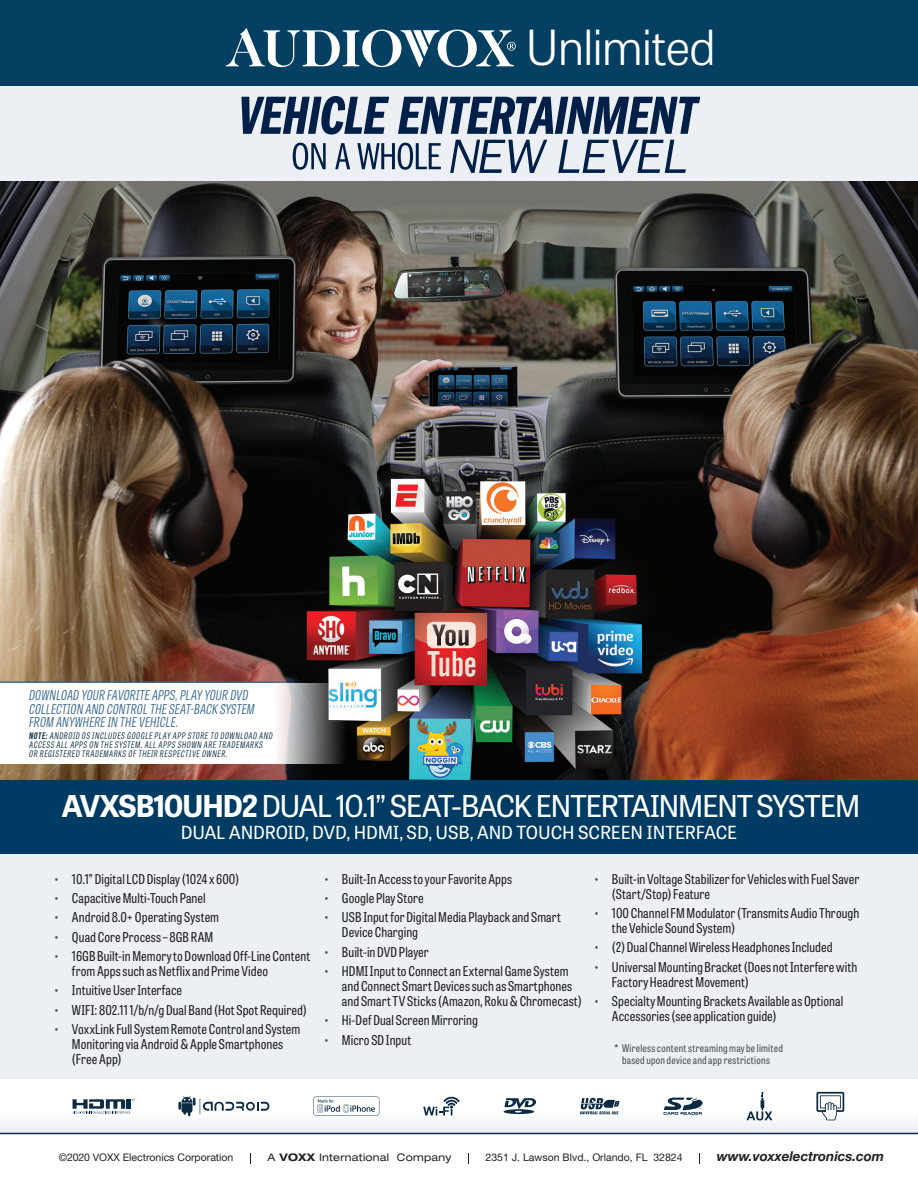
<style>
.page{position:relative;width:918px;height:1188px;background:#fff}
.page>*{position:absolute;margin:0;border:0;box-sizing:border-box;transform-origin:0 0}
.t1{font:300 48.15px "Tablet Gothic";letter-spacing:-.025em;color:#fff}
.t2{font:30px "Tablet Gothic";letter-spacing:-.05em;color:#fff}
.t3{font:18px "Tablet Gothic";letter-spacing:-.01em;color:#fff}
.t4{font:13.5px/15px "Tablet Gothic Condensed";letter-spacing:.005em;color:#231f20}
.t5{font:italic 300 13.5px/13.5px "Tablet Gothic Compressed";letter-spacing:.02em;color:#39688e}
.t6{font:italic 700 13.5px "Helvetica Neue";color:#231f20}
.t7{font:10.5px "Helvetica Neue";color:#231f20}
.t8{font:10.5px/12px "Tablet Gothic Condensed";letter-spacing:.025em;color:#4b4c4d;text-align:center}
.t9{font:expanded 10.5px "Helvetica Neue";letter-spacing:.02em;color:#231f20}
.t10{font:italic 300 9px/9px "Tablet Gothic Compressed";letter-spacing:.07em;color:#0b2a43}
.s1{font-weight:700}
.s2{color:#464b52}
.s3{color:#231f20}
</style>
<div class="page">
<div style="left:0;top:77px;width:918px;height:349px;background:#ecf0f4"></div>
<div style="left:0;top:0;width:918px;height:85px;background:#054063"></div>
<svg style="left:241px;top:96px;width:148px;height:39px"></svg>
<svg style="left:398px;top:97px;width:302px;height:37px"></svg>
<svg style="left:450px;top:140px;width:97px;height:33px"></svg>
<svg style="left:558px;top:140px;width:128px;height:33px"></svg>
<svg style="left:293px;top:143px;width:33px;height:27px"></svg>
<svg style="left:335px;top:143px;width:15px;height:26px"></svg>
<svg style="left:357px;top:143px;width:84px;height:27px"></svg>
<svg style="left:226px;top:28px;width:290px;height:39px"></svg>
<img style="left:0;top:181px;width:918px;height:599px">
<div style="left:0;top:780px;width:918px;height:353px;background:#ecf0f4"></div>
<div style="left:0;top:1079px;width:918px;height:55px;background:linear-gradient(to right,#fafbfc,#f9fafb)"></div>
<svg style="left:0;top:683px;width:390px;height:80px"></svg>
<svg style="left:313px;top:1096px;width:66px;height:20px"></svg>
<svg style="left:580px;top:1098px;width:40px;height:16px"></svg>
<svg style="left:504px;top:1109px;width:30px;height:5px"></svg>
<svg style="left:504px;top:1098px;width:33px;height:15px"></svg>
<svg style="left:663px;top:1098px;width:40px;height:17px"></svg>
<svg style="left:423px;top:1097px;width:37px;height:18px"></svg>
<svg style="left:746px;top:1092px;width:27px;height:28px"></svg>
<svg style="left:816px;top:1092px;width:28px;height:28px"></svg>
<svg style="left:178px;top:1096px;width:91px;height:20px;background:#c0c8ce"></svg>
<svg style="left:73px;top:1099px;width:62px;height:15px"></svg>
<div style="left:0;top:780px;width:918px;height:73px;background:#003b63"></div>
<hr style="left:0;top:1133px;width:918px;height:1px;background:#0b2a43">
<hr style="left:0;top:681px;width:309px;height:2px;background:#3d6a8f">
<p class="t5" style="left:29px;top:688px;width:227px">DOWNLOAD YOUR FAVORITE APPS, PLAY YOUR DVD<br>COLLECTION AND CONTROL THE SEAT-BACK SYSTEM<br>FROM ANYWHERE IN THE VEHICLE.</p>
<p class="t10" style="left:29px;top:731px;width:245px"><span class="s1">NOTE:</span> ANDROID OS INCLUDES GOOGLE PLAY APP STORE TO DOWNLOAD AND<br>ACCESS ALL APPS ON THE SYSTEM. ALL APPS SHOWN ARE TRADEMARKS<br>OR REGISTERED TRADEMARKS OF THEIR RESPECTIVE OWNER.</p>
<h1 class="t1" style="left:526px;top:17px;width:192px">Unlimited</h1>
<h2 class="t2" style="left:62px;top:785px;width:800px"><span class="s1">AVXSB10UHD2</span> DUAL 10.1” SEAT-BACK ENTERTAINMENT SYSTEM</h2>
<h3 class="t3" style="left:181px;top:820px;width:558px">DUAL ANDROID, DVD, HDMI, SD, USB, AND TOUCH SCREEN INTERFACE</h3>
<p class="t4" style="left:54px;top:871px;width:187px"><span class="s2">•</span> 10.1” Digital LCD Display (1024 x 600)</p>
<p class="t4" style="left:54px;top:890px;width:153px"><span class="s2">•</span> Capacitive Multi-Touch Panel</p>
<p class="t4" style="left:54px;top:910px;width:167px"><span class="s2">•</span> Android 8.0+ Operating System</p>
<p class="t4" style="left:54px;top:929px;width:161px"><span class="s2">•</span> Quad Core Process – 8GB RAM</p>
<p class="t4" style="left:72px;top:948px;width:240px;text-indent:-18px"><span class="s2">•</span> 16GB Built-in Memory to Download Off-Line Content from Apps such as Netflix and Prime Video</p>
<p class="t4" style="left:54px;top:982px;width:130px"><span class="s2">•</span> Intuitive User Interface</p>
<p class="t4" style="left:54px;top:1002px;width:254px"><span class="s2">•</span> WIFI: 802.11 1/b/n/g Dual Band (Hot Spot Required)</p>
<p class="t4" style="left:72px;top:1021px;width:230px;text-indent:-18px"><span class="s2">•</span> VoxxLink Full System Remote Control and System<br>Monitoring via Android &amp; Apple Smartphones (Free App)</p>
<p class="t4" style="left:324px;top:871px;width:190px"><span class="s2">•</span> Built-In Access to your Favorite Apps</p>
<p class="t4" style="left:324px;top:890px;width:101px"><span class="s2">•</span> Google Play Store</p>
<p class="t4" style="left:342px;top:909px;width:220px;text-indent:-18px"><span class="s2">•</span> USB Input for Digital Media Playback and Smart<br>Device Charging</p>
<p class="t4" style="left:324px;top:944px;width:106px"><span class="s2">•</span> Built-in DVD Player</p>
<p class="t4" style="left:342px;top:963px;width:241px;text-indent:-18px"><span class="s2">•</span> HDMI Input to Connect an External Game System and Connect Smart Devices such as Smartphones and Smart TV Sticks (Amazon, Roku &amp; Chromecast)</p>
<p class="t4" style="left:324px;top:1012px;width:155px"><span class="s2">•</span> Hi-Def Dual Screen Mirroring</p>
<p class="t4" style="left:324px;top:1032px;width:89px"><span class="s2">•</span> Micro SD Input</p>
<p class="t4" style="left:612px;top:871px;width:249px;text-indent:-18px"><span class="s2">•</span> Built-in Voltage Stabilizer for Vehicles with Fuel Saver (Start/Stop) Feature</p>
<p class="t4" style="left:612px;top:905px;width:249px;text-indent:-18px"><span class="s2">•</span> 100 Channel FM Modulator (Transmits Audio Through the Vehicle Sound System)</p>
<p class="t4" style="left:594px;top:939px;width:240px"><span class="s2">•</span> (2) Dual Channel Wireless Headphones Included</p>
<p class="t4" style="left:612px;top:959px;width:247px;text-indent:-18px"><span class="s2">•</span> Universal Mounting Bracket (Does not Interfere with<br>Factory Headrest Movement)</p>
<p class="t4" style="left:612px;top:993px;width:233px;text-indent:-18px"><span class="s2">•</span> Specialty Mounting Brackets Available as Optional<br>Accessories (see application guide)</p>
<p class="t8" style="left:615px;top:1042px;width:170px"><span class="s3">*</span> Wireless content streaming may be limited based upon device and app restrictions</p>
<p class="t7" style="left:59px;top:1149px;width:176px">©2020 VOXX Electronics Corporation</p>
<p class="t9" style="left:268px;top:1149px;width:185px">A <span class="s1">VOXX</span> International Company</p>
<p class="t7" style="left:486px;top:1149px;width:199px">2351 J. Lawson Blvd., Orlando, FL 32824</p>
<p class="t6" style="left:717px;top:1144px;width:169px">www.voxxelectronics.com</p>
<p class="t7" style="left:59px;top:1151px;width:176px">©2020 VOXX Electronics Corporation</p>
<p class="t9" style="left:268px;top:1151px;width:185px">A <span class="s1">VOXX</span> International Company</p>
<p class="t7" style="left:486px;top:1151px;width:199px">2351 J. Lawson Blvd., Orlando, FL 32824</p>
<p class="t6" style="left:717px;top:1146px;width:169px">www.voxxelectronics.com</p>
</div>
